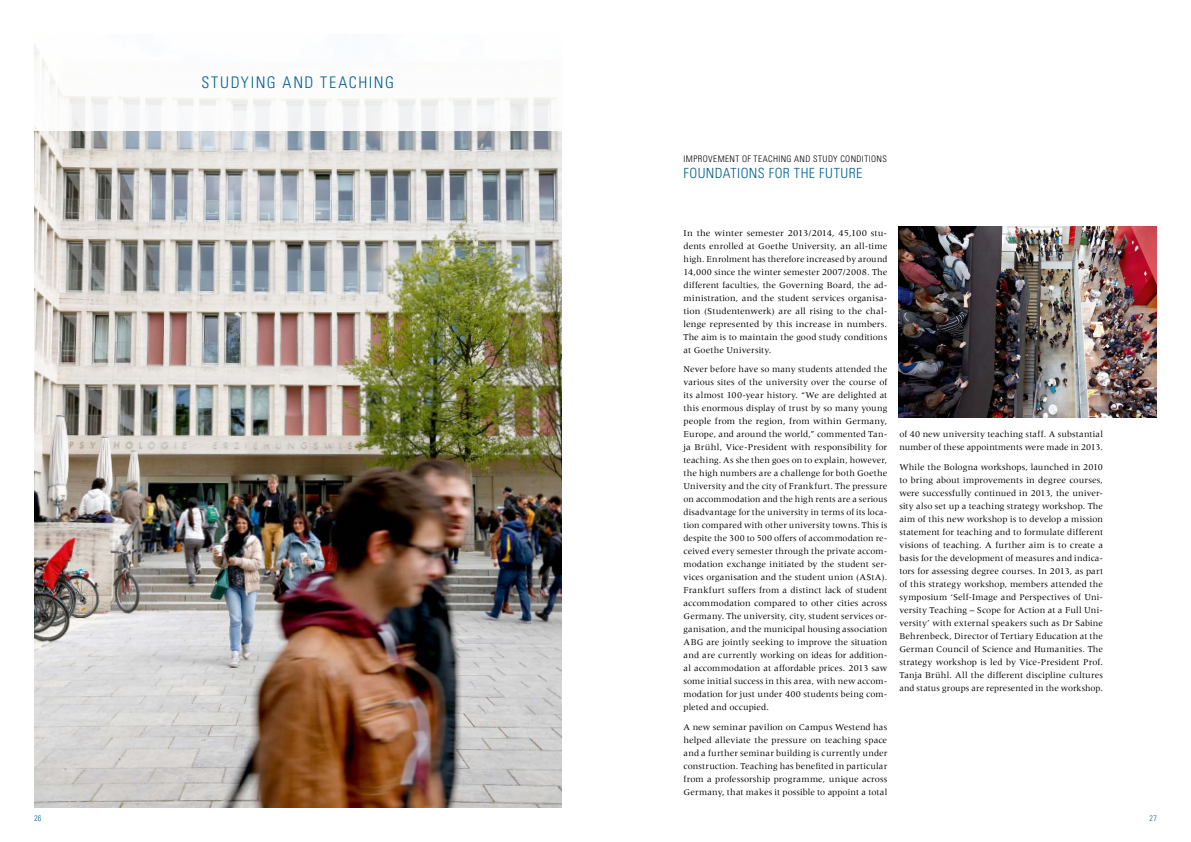
<style>
.page{position:relative;width:1191px;height:842px;background:#fff}
.page>*{position:absolute;margin:0;border:0;box-sizing:border-box;transform-origin:0 0}
.t1{font:300 condensed 16px "Univers LT Std";letter-spacing:.095em;color:#006192}
.t2{font:300 condensed 14px "Univers LT Std";letter-spacing:.04em;color:#006192}
.t3{font:9.2px/13px "Meridien LT Std";letter-spacing:.01em;color:#000;text-align:justify}
.t4{font:300 condensed 9px "Univers LT Std";letter-spacing:.04em;color:#000}
.t5{font:300 condensed 8px "Univers LT Std";color:#006192}
</style>
<div class="page">
<img style="left:34px;top:131px;width:527px;height:677px">
<img style="left:898px;top:227px;width:259px;height:190px">
<h1 class="t1" style="left:201px;top:73px;width:194px">STUDYING AND TEACHING</h1>
<p class="t4" style="left:683px;top:154px;width:16px">IMPROVE</p>
<p class="t4" style="left:717px;top:154px;width:13px">MENT</p>
<p class="t4" style="left:742px;top:154px;width:18px">OF TEACHING</p>
<p class="t4" style="left:794px;top:154px;width:53px">AND STUDYCON</p>
<p class="t4" style="left:856px;top:154px;width:11px">DITIONS</p>
<h2 class="t2" style="left:683px;top:165px;width:15px">FOUN</h2>
<h2 class="t2" style="left:715px;top:165px;width:16px">DATIONS</h2>
<h2 class="t2" style="left:768px;top:165px;width:34px">FOR THE</h2>
<h2 class="t2" style="left:819px;top:165px;width:15px">FUTURE</h2>
<p class="t3" style="left:683px;top:226px;width:205px">In the winter semester 2013/2014, 45,100 stu&shy;dents enrolled at Goethe University, an all-time high. Enrolment has therefore increased by around 14,000 since the winter semester 2007/2008. The different faculties, the Governing Board, the ad&shy;ministration, and the student services organisa&shy;tion (Studentenwerk) are all rising to the chal&shy;lenge represented by this increase in numbers.<br>The aim is to maintain the good study conditions at Goethe University.</p>
<p class="t3" style="left:683px;top:363px;width:205px">Never before have so many students attended the various sites of the university over the course of its almost 100-year history. “We are delighted at this enormous display of trust by so many young people from the region, from within Germany, Europe, and around the world,” commented Tan&shy;ja Brühl, Vice-President with responsibility for teaching. As she then goes on to explain, however, the high numbers are a challenge for both Goethe University and the city of Frankfurt. The pressure on accommodation and the high rents are a serious disadvantage for the university in terms of its loca&shy;tion compared with other university towns. This is despite the 300 to 500 offers of accommodation re&shy;ceived every semester through the private accom&shy;modation exchange initiated by the student ser&shy;vices organisation and the student union (AStA).<br>Frankfurt suffers from a distinct lack of student accommodation compared to other cities across Germany. The university, city, student services or&shy;ganisation, and the municipal housing association ABG are jointly seeking to improve the situation and are currently working on ideas for addition&shy;al accommodation at affordable prices. 2013 saw some initial success in this area, with new accom&shy;modation for just under 400 students being com&shy;pleted and occupied.</p>
<p class="t3" style="left:683px;top:720px;width:205px">A new seminar pavilion on Campus Westend has helped alleviate the pressure on teaching space and a further seminar building is currently under construction. Teaching has benefited in particular from a professorship programme, unique across Germany, that makes it possible to appoint a total</p>
<p class="t3" style="left:899px;top:428px;width:205px">of 40 new university teaching staff. A substantial number of these appointments were made in 2013.</p>
<p class="t3" style="left:899px;top:460px;width:205px">While the Bologna workshops, launched in 2010 to bring about improvements in degree courses, were successfully continued in 2013, the univer&shy;sity also set up a teaching strategy workshop. The aim of this new workshop is to develop a mission statement for teaching and to formulate different visions of teaching. A further aim is to create a basis for the development of measures and indica&shy;tors for assessing degree courses. In 2013, as part of this strategy workshop, members attended the symposium ‘Self-Image and Perspectives of Uni&shy;versity Teaching – Scope for Action at a Full Uni&shy;versity’ with external speakers such as Dr Sabine Behrenbeck, Director of Tertiary Education at the German Council of Science and Humanities. The strategy workshop is led by Vice-President Prof.<br>Tanja Brühl. All the different discipline cultures and status groups are represented in the workshop.</p>
<p class="t5" style="left:34px;top:813px;width:9px">26</p>
<p class="t5" style="left:1149px;top:813px;width:9px">27</p>
</div>
